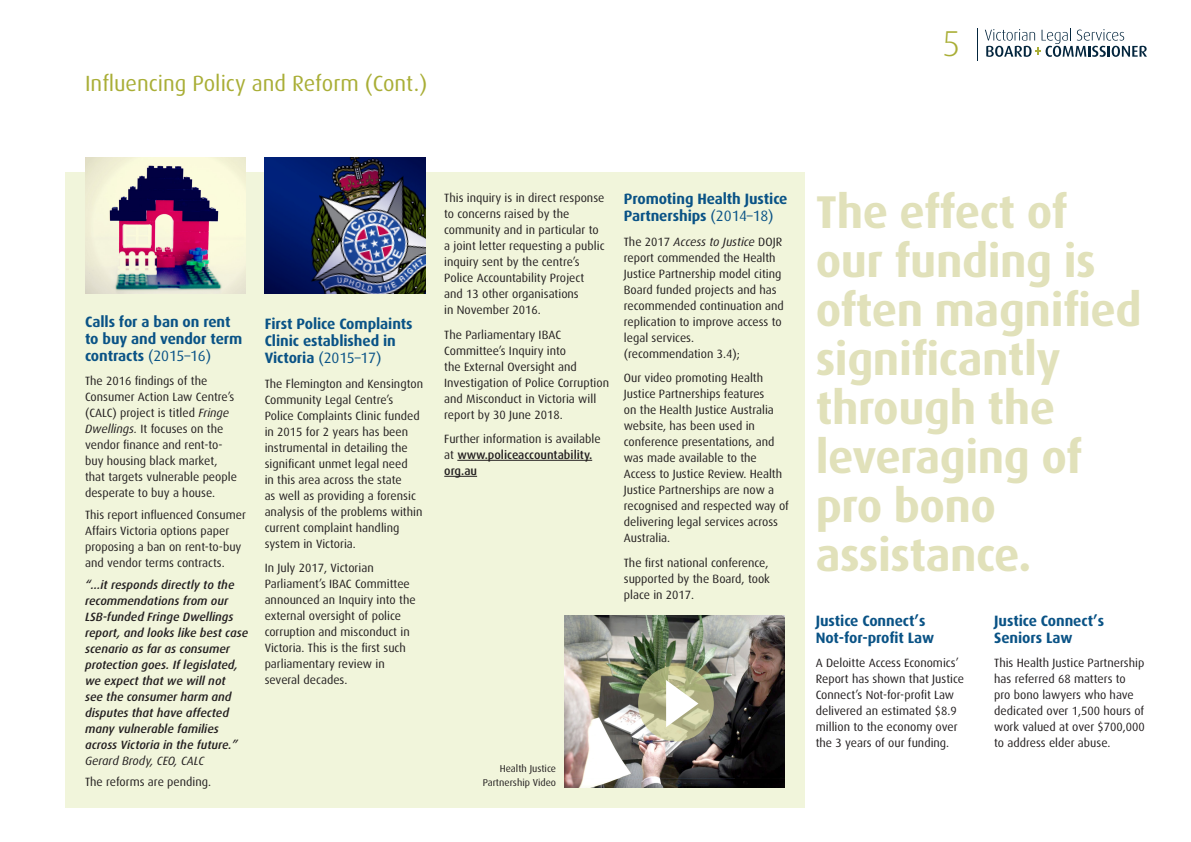
<style>
.page{position:relative;width:1191px;height:842px;background:#fff}
.page>*{position:absolute;margin:0;border:0;box-sizing:border-box;transform-origin:0 0}
.Intro_Para2{font:700 46px/49px "Dax";letter-spacing:-.01em;color:#e1e1ba}
.t1{font:300 36px "Dax";color:#a9ae36}
.Page_Heading{font:22px "Dax";color:#a9ae36}
.Heading_1{font:700 15px/17px "Dax";letter-spacing:-.005em;color:#0a5386}
.Body_Copy{font:12px/16px "Dax";color:#231f20}
.Body_Quotes{font:italic 500 12px/16px "Dax";color:#231f20}
.Captions{font:10px/14px "Dax";color:#231f20;text-align:right}
.s1{font-weight:400}
.s2{font-style:italic}
.s3{font-weight:500}
</style>
<div class="page">
<div style="left:65px;top:173px;width:739px;height:635px;background:#f1f5db"></div>
<hr style="left:457px;top:460px;width:135px;height:1px;background:#231f20">
<hr style="left:444px;top:476px;width:33px;height:1px;background:#231f20">
<svg style="left:985px;top:28px;width:162px;height:29px"></svg>
<hr style="left:976px;top:28px;width:1px;height:33px;background:#03253d">
<img style="left:85px;top:157px;width:161px;height:136px">
<img style="left:265px;top:157px;width:160px;height:136px">
<img style="left:564px;top:616px;width:220px;height:171px">
<svg style="left:638px;top:666px;width:76px;height:75px;background:#b8b98b"></svg>
<svg style="left:666px;top:680px;width:32px;height:47px;background:#dddec7"></svg>
<p class="Page_Heading" style="left:85px;top:71px;width:344px">Influencing Policy and Reform (Cont.)</p>
<p class="t1" style="left:942px;top:24px;width:20px">5</p>
<p class="Heading_1" style="left:85px;top:313px;width:159px">Calls for a ban on rent to buy and vendor term contracts <span class="s1">(2015–16)</span></p>
<p class="Body_Copy" style="left:85px;top:373px;width:153px">The 2016 findings of the<br>Consumer Action Law Centre’s (CALC) project is titled <span class="s2">Fringe<br>Dwellings.</span> It focuses on the vendor finance and rent-to&shy;buy housing black market, that targets vulnerable people desperate to buy a house.</p>
<p class="Body_Copy" style="left:85px;top:507px;width:162px">This report influenced Consumer<br>Affairs Victoria options paper proposing a ban on rent-to-buy and vendor terms contracts.</p>
<p class="Body_Quotes" style="left:85px;top:577px;width:165px">“…it responds directly to the recommendations from our<br>LSB-funded Fringe Dwellings report, and looks like best case scenario as far as consumer protection goes. If legislated, we expect that we will not<br>see the consumer harm and disputes that have affected many vulnerable families across Victoria in the future.”<br><span class="s1">Gerard Brody, CEO, CALC</span></p>
<p class="Body_Copy" style="left:85px;top:774px;width:128px">The reforms are pending.</p>
<p class="Heading_1" style="left:265px;top:315px;width:150px">First Police Complaints<br>Clinic established in<br>Victoria <span class="s1">(2015–17)</span></p>
<p class="Body_Copy" style="left:265px;top:375px;width:160px">The Flemington and Kensington<br>Community Legal Centre’s<br>Police Complaints Clinic funded in 2015 for 2 years has been instrumental in detailing the significant unmet legal need<br>in this area across the state<br>as well as providing a forensic analysis of the problems within current complaint handling system in Victoria.</p>
<p class="Body_Copy" style="left:265px;top:560px;width:153px">In July 2017, Victorian<br>Parliament’s IBAC Committee announced an Inquiry into the external oversight of police corruption and misconduct in<br>Victoria. This is the first such parliamentary review in several decades.</p>
<p class="Body_Copy" style="left:444px;top:190px;width:162px">This inquiry is in direct response to concerns raised by the community and in particular to a joint letter requesting a public inquiry sent by the centre’s<br>Police Accountability Project and 13 other organisations<br>in November 2016.</p>
<p class="Body_Copy" style="left:444px;top:327px;width:166px">The Parliamentary IBAC<br>Committee’s Inquiry into<br>the External Oversight and<br>Investigation of Police Corruption and Misconduct in Victoria will report by 30 June 2018.</p>
<p class="Body_Copy" style="left:444px;top:431px;width:158px">Further information is available at <span class="s3">www.policeaccountability. org.au</span></p>
<p class="Heading_1" style="left:624px;top:191px;width:165px">Promoting Health Justice<br>Partnerships <span class="s1">(2014–18)</span></p>
<p class="Body_Copy" style="left:624px;top:234px;width:161px">The 2017 <span class="s2">Access to Justice</span> DOJR report commended the Health<br>Justice Partnership model citing<br>Board funded projects and has recommended continuation and replication to improve access to legal services. (recommendation 3.4);</p>
<p class="Body_Copy" style="left:624px;top:370px;width:167px">Our video promoting Health<br>Justice Partnerships features<br>on the Health Justice Australia website, has been used in conference presentations, and was made available to the<br>Access to Justice Review. Health<br>Justice Partnerships are now a recognised and respected way of delivering legal services across<br>Australia.</p>
<p class="Body_Copy" style="left:624px;top:555px;width:148px">The first national conference, supported by the Board, took place in 2017.</p>
<p class="Captions" style="left:483px;top:762px;width:75px">Health Justice<br>Partnership Video</p>
<p class="Intro_Para2" style="left:815px;top:188px;width:327px">The effect of our funding is often magnified significantly through the leveraging of pro bono assistance.</p>
<p class="Heading_1" style="left:815px;top:612px;width:120px">Justice Connect’s<br>Not-for-profit Law</p>
<p class="Body_Copy" style="left:815px;top:655px;width:150px">A Deloitte Access Economics’<br>Report has shown that Justice<br>Connect’s Not-for-profit Law delivered an estimated $8.9 million to the economy over the 3 years of our funding.</p>
<p class="Heading_1" style="left:994px;top:612px;width:111px">Justice Connect’s<br>Seniors Law</p>
<p class="Body_Copy" style="left:994px;top:655px;width:152px">This Health Justice Partnership has referred 68 matters to pro bono lawyers who have dedicated over 1,500 hours of work valued at over $700,000 to address elder abuse.</p>
</div>
